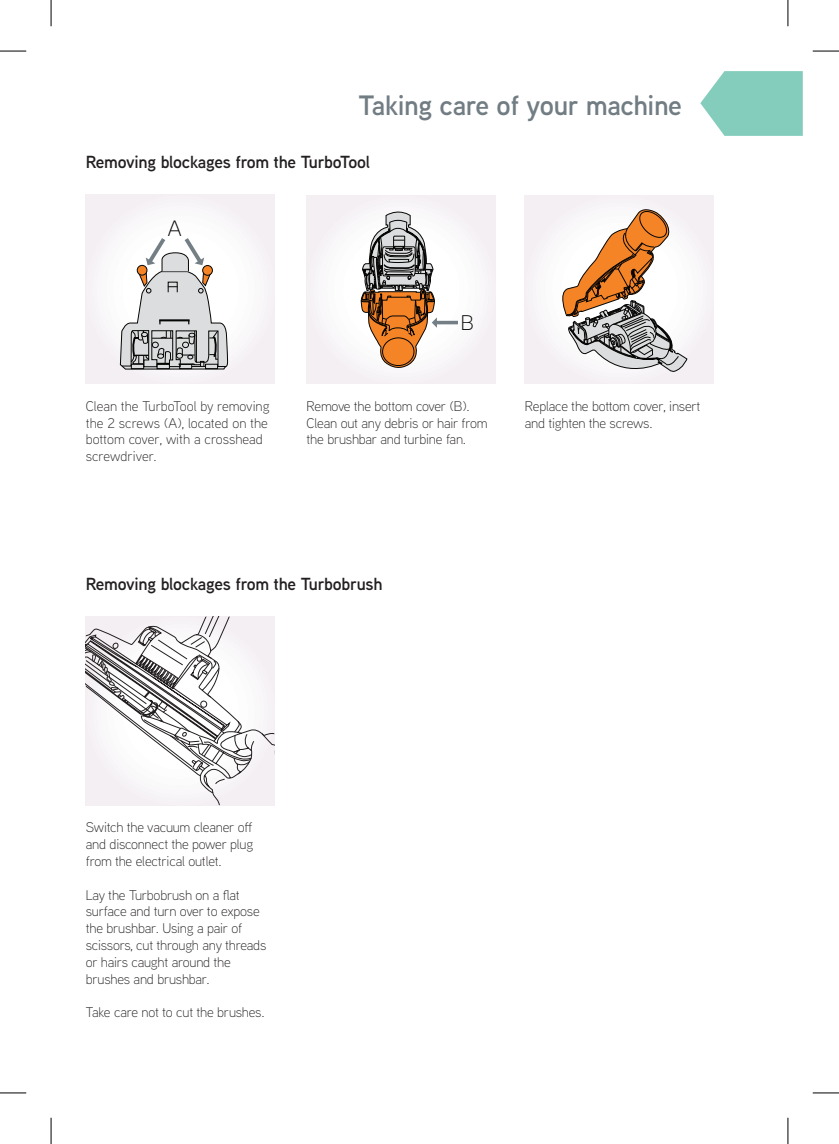
<style>
.page{position:relative;width:839px;height:1144px;background:#fff}
.page>*{position:absolute;margin:0;border:0;box-sizing:border-box;transform-origin:0 0}
.t1{font:600 28px "Vax Aaux Next";letter-spacing:-.015em;color:#717d83}
.t2{font:300 22.22px "Vax Aaux Next";color:#050504}
.t3{font:300 21.18px "Vax Aaux Next";color:#050504}
.t4{font:600 17.5px "Vax Aaux Next";letter-spacing:-.015em;color:#231f20}
.t5{font:300 14px/16.8px "Vax Aaux Next";letter-spacing:-.015em;color:#231f20}
</style>
<div class="page">
<svg style="left:700px;top:71px;width:103px;height:65px;background:#93d3c4"></svg>
<div style="left:86px;top:195px;width:188px;height:188px;background:#f6f3f6"></div>
<svg style="left:120px;top:238px;width:108px;height:132px"></svg>
<div style="left:203px;top:265px;width:9px;height:10px;background:#f58427;border-radius:50%"></div>
<div style="left:202px;top:265px;width:11px;height:11px;border:1px solid #050504;border-radius:50%"></div>
<svg style="left:86px;top:617px;width:188px;height:188px"></svg>
<div style="left:307px;top:195px;width:188px;height:189px;background:#f6f3f6"></div>
<svg style="left:361px;top:211px;width:97px;height:157px"></svg>
<div style="left:525px;top:195px;width:188px;height:189px;background:#f5f1f5"></div>
<svg style="left:558px;top:209px;width:129px;height:163px"></svg>
<svg style="left:0;top:51px;width:26px;height:1px"></svg>
<svg style="left:813px;top:51px;width:26px;height:1px"></svg>
<svg style="left:0;top:1092px;width:26px;height:1px"></svg>
<svg style="left:813px;top:1092px;width:26px;height:1px"></svg>
<svg style="left:51px;top:0;width:1px;height:26px"></svg>
<svg style="left:51px;top:1118px;width:1px;height:26px"></svg>
<svg style="left:787px;top:0;width:1px;height:26px"></svg>
<svg style="left:787px;top:1118px;width:1px;height:26px"></svg>
<h1 class="t1" style="left:359px;top:85px;width:325px">Taking care of your machine</h1>
<p class="t4" style="left:86px;top:150px;width:286px">Removing blockages from the TurboTool</p>
<h2 class="t2" style="left:168px;top:213px;width:15px">A</h2>
<p class="t5" style="left:86px;top:397px;width:185px">Clean the TurboTool by removing the 2 screws (A), located on the bottom cover, with a crosshead screwdriver.</p>
<h3 class="t3" style="left:461px;top:308px;width:14px">B</h3>
<p class="t5" style="left:307px;top:397px;width:183px">Remove the bottom cover (B).<br>Clean out any debris or hair from the brushbar and turbine fan.</p>
<p class="t5" style="left:525px;top:397px;width:177px">Replace the bottom cover, insert and tighten the screws.</p>
<p class="t4" style="left:86px;top:572px;width:298px">Removing blockages from the Turbobrush</p>
<p class="t5" style="left:86px;top:819px;width:169px;text-align:justify">Switch the vacuum cleaner off and disconnect the power plug from the electrical outlet.</p>
<p class="t5" style="left:86px;top:886px;width:182px">Lay the Turbobrush on a flat surface and turn over to expose the brushbar. Using a pair of scissors, cut through any threads or hairs caught around the brushes and brushbar.</p>
<p class="t5" style="left:86px;top:1003px;width:180px">Take care not to cut the brushes.</p>
</div>
